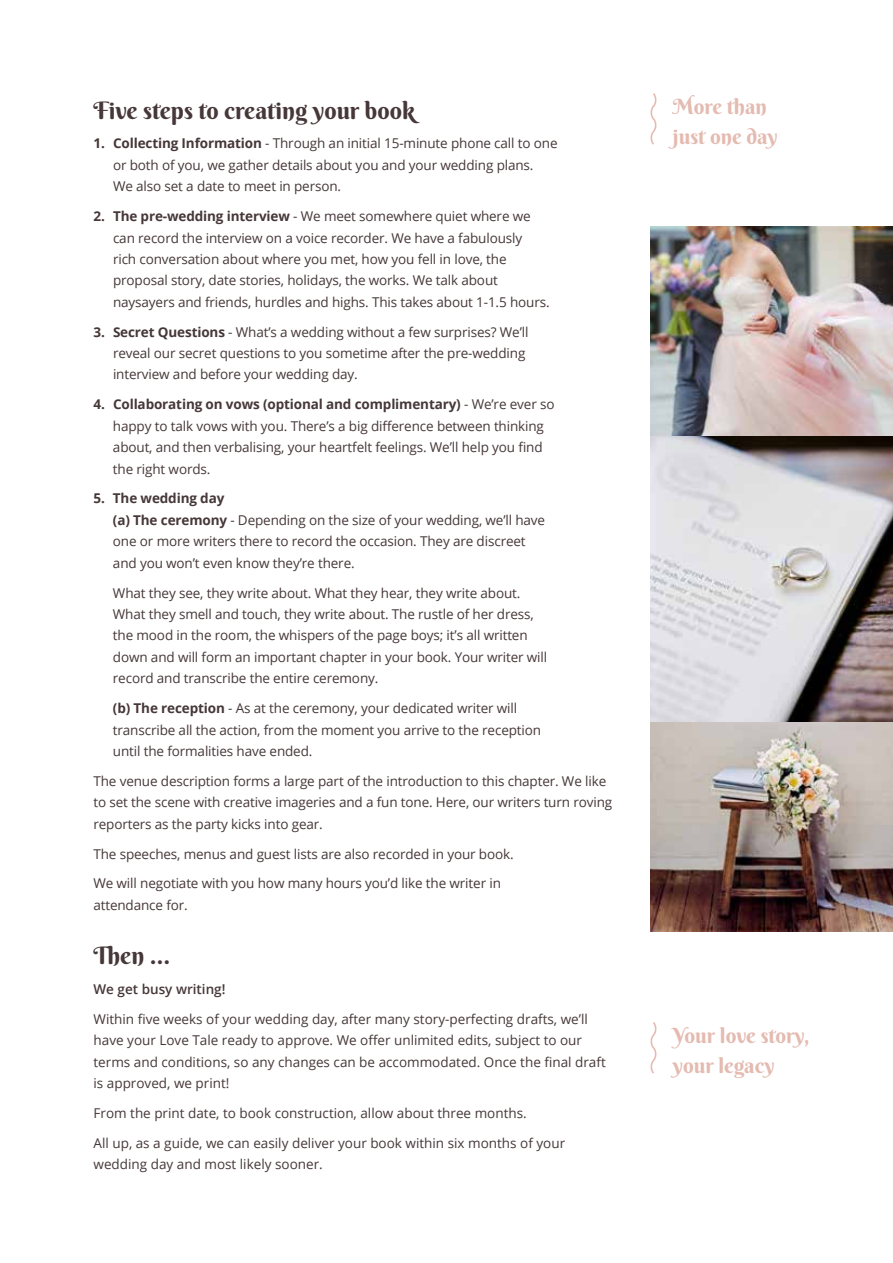
<style>
.page{position:relative;width:893px;height:1263px;background:#fff}
.page>*{position:absolute;margin:0;border:0;box-sizing:border-box;transform-origin:0 0}
.t1{font:24px "Berkshire Swash";color:#463738}
.t2{font:21px/30px "Berkshire Swash";color:#e4bbb1}
.t3{font:13.5px/21.5px "Open Sans";letter-spacing:-.01em;color:#463738}
.t4{font:600 13.5px "Open Sans";color:#463738}
.s1{font-weight:700}
</style>
<div class="page">
<svg style="left:650px;top:93px;width:7px;height:52px"></svg>
<svg style="left:650px;top:1022px;width:7px;height:52px"></svg>
<img style="left:650px;top:227px;width:243px;height:704px">
<h1 class="t1" style="left:94px;top:95px;width:323px">Five steps to creating your book</h1>
<p class="t3" style="left:113px;top:132px;width:446px;text-indent:-19px"><span class="s1">1. Collecting Information</span> - Through an initial 15-minute phone call to one or both of you, we gather details about you and your wedding plans.<br>We also set a date to meet in person.</p>
<p class="t3" style="left:113px;top:205px;width:438px;text-indent:-19px"><span class="s1">2. The pre-wedding interview</span> - We meet somewhere quiet where we can record the interview on a voice recorder. We have a fabulously<br>rich conversation about where you met, how you fell in love, the proposal story, date stories, holidays, the works. We talk about naysayers and friends, hurdles and highs. This takes about 1-1.5 hours.</p>
<p class="t3" style="left:113px;top:321px;width:417px;text-indent:-19px"><span class="s1">3. Secret Questions</span> - What’s a wedding without a few surprises? We’ll reveal our secret questions to you sometime after the pre-wedding interview and before your wedding day.</p>
<p class="t3" style="left:113px;top:393px;width:443px;text-indent:-19px"><span class="s1">4. Collaborating on vows (optional and complimentary)</span> - We’re ever so happy to talk vows with you. There’s a big difference between thinking about, and then verbalising, your heartfelt feelings. We’ll help you find the right words.</p>
<p class="t3" style="left:113px;top:487px;width:434px;text-indent:-19px"><span class="s1">5. The wedding day<br>(a) The ceremony</span> - Depending on the size of your wedding, we’ll have one or more writers there to record the occasion. They are discreet and you won’t even know they’re there.</p>
<p class="t3" style="left:113px;top:582px;width:436px">What they see, they write about. What they hear, they write about.<br>What they smell and touch, they write about. The rustle of her dress, the mood in the room, the whispers of the page boys; it’s all written down and will form an important chapter in your book. Your writer will record and transcribe the entire ceremony.</p>
<p class="t3" style="left:113px;top:697px;width:430px"><span class="s1">(b) The reception</span> - As at the ceremony, your dedicated writer will transcribe all the action, from the moment you arrive to the reception until the formalities have ended.</p>
<p class="t3" style="left:93px;top:770px;width:520px">The venue description forms a large part of the introduction to this chapter. We like to set the scene with creative imageries and a fun tone. Here, our writers turn roving reporters as the party kicks into gear.</p>
<p class="t3" style="left:93px;top:842px;width:422px">The speeches, menus and guest lists are also recorded in your book.</p>
<p class="t3" style="left:93px;top:872px;width:409px;line-height:22px">We will negotiate with you how many hours you’d like the writer in attendance for.</p>
<h1 class="t1" style="left:94px;top:941px;width:78px">Then …</h1>
<p class="t4" style="left:94px;top:980px;width:133px">We get busy writing!</p>
<p class="t3" style="left:94px;top:1008px;width:514px">Within five weeks of your wedding day, after many story-perfecting drafts, we’ll have your Love Tale ready to approve. We offer unlimited edits, subject to our terms and conditions, so any changes can be accommodated. Once the final draft is approved, we print!</p>
<p class="t3" style="left:94px;top:1102px;width:435px">From the print date, to book construction, allow about three months.</p>
<p class="t3" style="left:94px;top:1132px;width:473px">All up, as a guide, we can easily deliver your book within six months of your wedding day and most likely sooner.</p>
<h2 class="t2" style="left:673px;top:92px;width:106px">More than just one day</h2>
<h2 class="t2" style="left:673px;top:1020px;width:138px">Your love story, your legacy</h2>
</div>
